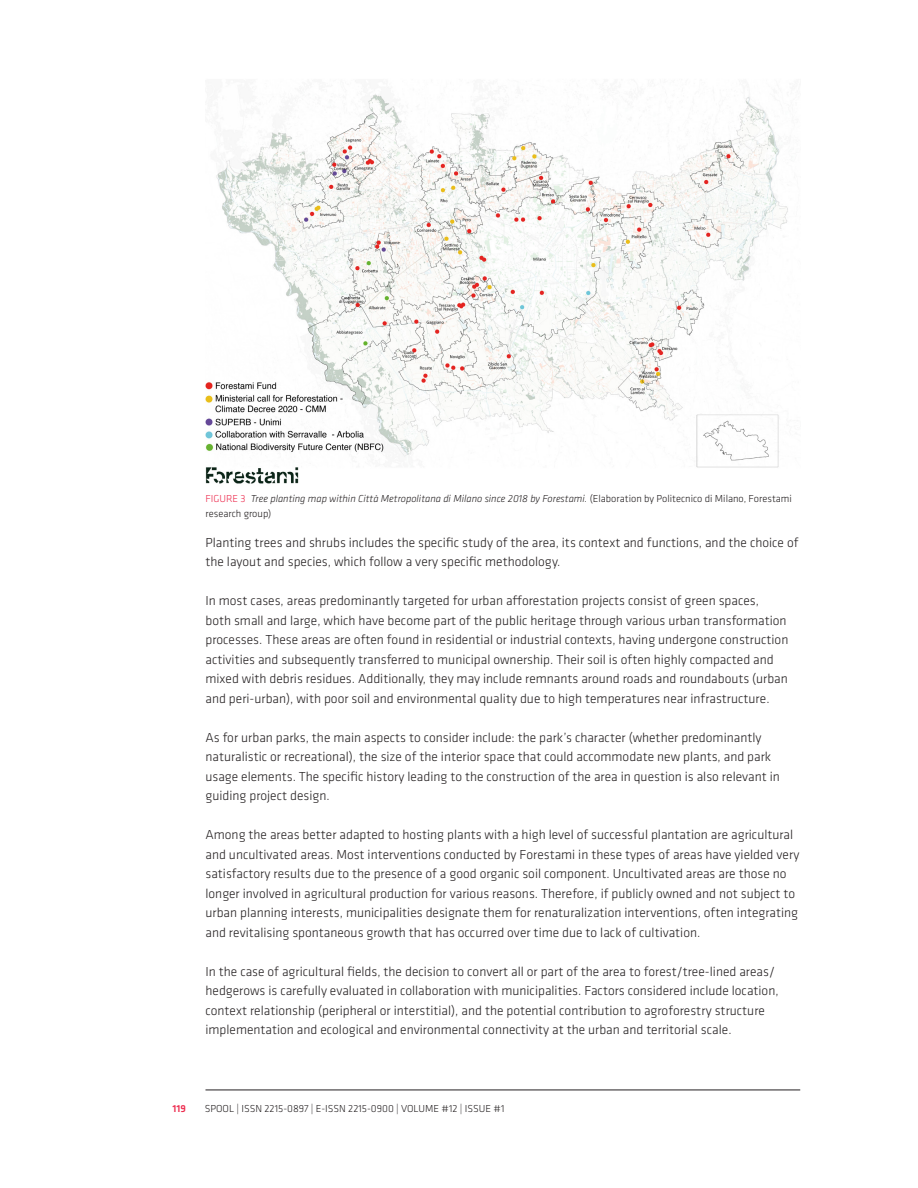
<style>
.page{position:relative;width:918px;height:1188px;background:#fff}
.page>*{position:absolute;margin:0;border:0;box-sizing:border-box;transform-origin:0 0}
.BODY_Normal{font:300 13.5px/19.5px "Klavika Basic";color:#231f20}
.t1{font:italic 300 10.5px/14.7px "Klavika Basic";color:#231f20}
.t2{font:300 10.5px "Klavika Basic";color:#231f20}
.t3{font:300 10.5px "Klavika Basic";color:#ed2b4e}
.t4{font:500 10.5px "Klavika Basic";color:#ed2b4e}
.s1{font-style:normal;color:#ed2b4e}
.s2{font-style:normal}
</style>
<div class="page">
<hr style="left:206px;top:1090px;width:594px;height:1px;background:#231f20">
<img style="left:206px;top:94px;width:582px;height:390px">
<p class="t1" style="left:206px;top:491px;width:588px;text-indent:35px"><span class="s1">3</span> Tree planting map within Città Metropolitana di Milano since 2018 by Forestami. <span class="s2">(Elaboration by Politecnico di Milano, Forestami research group)</span></p>
<p class="BODY_Normal" style="left:206px;top:532px;width:595px">Planting trees and shrubs includes the specific study of the area, its context and functions, and the choice of the layout and species, which follow a very specific methodology.</p>
<p class="BODY_Normal" style="left:206px;top:591px;width:584px">In most cases, areas predominantly targeted for urban afforestation projects consist of green spaces,<br>both small and large, which have become part of the public heritage through various urban transformation processes. These areas are often found in residential or industrial contexts, having undergone construction activities and subsequently transferred to municipal ownership. Their soil is often highly compacted and mixed with debris residues. Additionally, they may include remnants around roads and roundabouts (urban and peri-urban), with poor soil and environmental quality due to high temperatures near infrastructure.</p>
<p class="BODY_Normal" style="left:206px;top:727px;width:576px">As for urban parks, the main aspects to consider include: the park’s character (whether predominantly naturalistic or recreational), the size of the interior space that could accommodate new plants, and park usage elements. The specific history leading to the construction of the area in question is also relevant in guiding project design.</p>
<p class="BODY_Normal" style="left:206px;top:825px;width:596px">Among the areas better adapted to hosting plants with a high level of successful plantation are agricultural and uncultivated areas. Most interventions conducted by Forestami in these types of areas have yielded very satisfactory results due to the presence of a good organic soil component. Uncultivated areas are those no longer involved in agricultural production for various reasons. Therefore, if publicly owned and not subject to urban planning interests, municipalities designate them for renaturalization interventions, often integrating and revitalising spontaneous growth that has occurred over time due to lack of cultivation.</p>
<p class="BODY_Normal" style="left:206px;top:961px;width:575px">In the case of agricultural fields, the decision to convert all or part of the area to forest/tree-lined areas/ hedgerows is carefully evaluated in collaboration with municipalities. Factors considered include location, context relationship (peripheral or interstitial), and the potential contribution to agroforestry structure implementation and ecological and environmental connectivity at the urban and territorial scale.</p>
<p class="t3" style="left:206px;top:492px;width:21px">Figure</p>
<p class="t4" style="left:172px;top:1102px;width:15px">119</p>
<p class="t2" style="left:205px;top:1102px;width:301px">SPOOL | ISSN 2215-0897 | E-ISSN 2215-0900 | VOLUME #12 | ISSUE #1</p>
</div>
